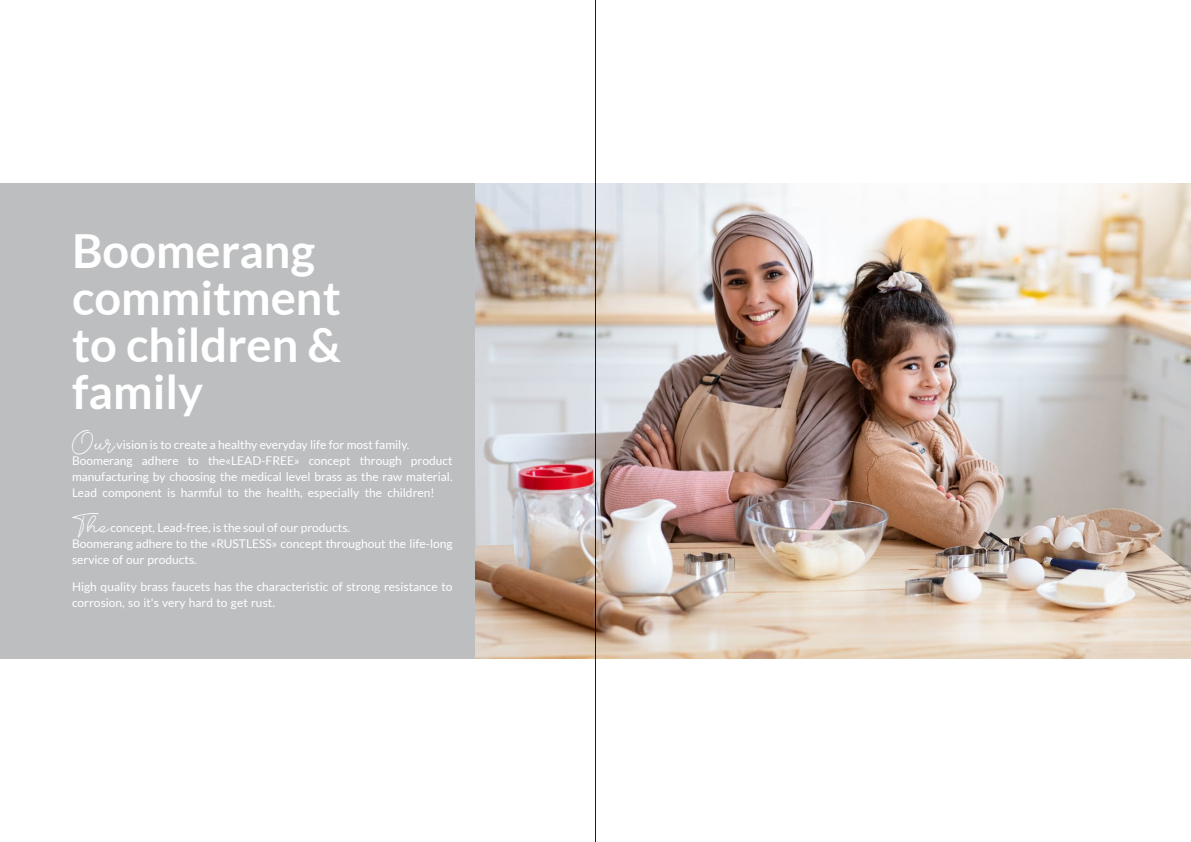
<style>
.page{position:relative;width:1191px;height:842px;background:#fff}
.page>*{position:absolute;margin:0;border:0;box-sizing:border-box;transform-origin:0 0}
.t1{font:700 47px/47px "Lato";color:#fff}
.t2{font:23px "Chalisa";color:#fff}
.t3{font:12px/16px "Lato";color:#fff}
</style>
<div class="page">
<div style="left:0;top:183px;width:476px;height:476px;background:#bcbec0"></div>
<img style="left:476px;top:183px;width:715px;height:476px">
<hr style="left:595px;top:0;width:1px;height:842px;background:#000">
<h1 class="t1" style="left:72px;top:227px;width:270px">Boomerang commitment to children &amp; family</h1>
<p class="t3" style="left:117px;top:437px;width:294px">vision is to create a healthy everyday life for most family.</p>
<h2 class="t2" style="left:72px;top:428px;width:44px">Our</h2>
<p class="t3" style="left:142px;top:453px;width:38px">adhere</p>
<p class="t3" style="left:208px;top:453px;width:93px">the«LEAD-FREE»</p>
<p class="t3" style="left:360px;top:453px;width:44px">through</p>
<p class="t3" style="left:411px;top:453px;width:43px">product</p>
<p class="t3" style="left:72px;top:453px;width:382px">Boomerang<br>manufacturing by choosing the medical level brass as the raw material.<br>Lead component is harmful to the health, especially the children!</p>
<p class="t3" style="left:111px;top:520px;width:241px">concept, Lead-free is, the soul of our products.</p>
<p class="t3" style="left:188px;top:453px;width:13px">to</p>
<p class="t3" style="left:309px;top:453px;width:43px">concept</p>
<h2 class="t2" style="left:72px;top:511px;width:38px">Th e</h2>
<p class="t3" style="left:72px;top:536px;width:382px">Boomerang adhere to the «RUSTLESS» concept throughout the life-long service of our products.</p>
<p class="t3" style="left:72px;top:579px;width:382px">High quality brass faucets has the characteristic of strong resistance to corrosion, so it s' very hard to get rust.</p>
</div>
